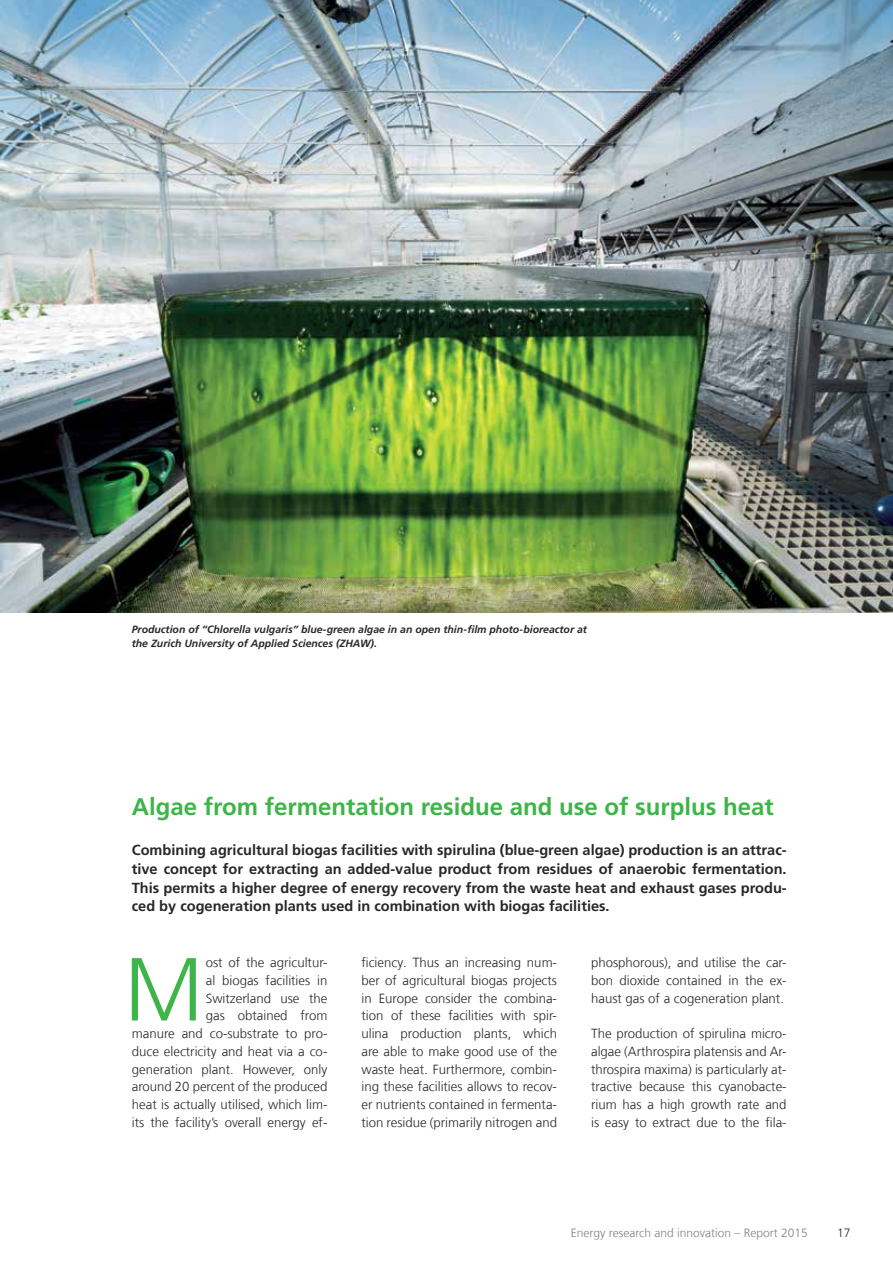
<style>
.page{position:relative;width:893px;height:1263px;background:#fff}
.page>*{position:absolute;margin:0;border:0;box-sizing:border-box;transform-origin:0 0}
.t1{font:300 89.25px "Frutiger LT Com";color:#3db549}
.t2{font:700 24px "Frutiger LT Com";color:#3db549}
.t3{font:700 14.55px/18.8px "Frutiger LT Com";color:#292829;text-align:justify}
.t4{font:300 13.2px/17.7px "Frutiger LT Com";color:#292829;text-align:justify}
.t5{font:300 12px "Frutiger LT Com";color:#808285}
.t6{font:300 12px "Frutiger LT Com";color:#292829}
.t7{font:italic 700 10.5px/13.5px "Frutiger LT Com";color:#292829}
</style>
<div class="page">
<img style="left:0;top:0;width:893px;height:612px">
<p class="t7" style="left:132px;top:623px;width:457px">Production of “Chlorella vulgaris” blue-green algae in an open thin-film photo-bioreactor at the Zurich University of Applied Sciences (ZHAW).</p>
<h2 class="t2" style="left:132px;top:793px;width:643px">Algae from fermentation residue and use of surplus heat</h2>
<p class="t3" style="left:132px;top:841px;width:656px">Combining agricultural biogas facilities with spirulina (blue-green algae) production is an attrac&shy;tive concept for extracting an added-value product from residues of anaerobic fermentation.<br>This permits a higher degree of energy recovery from the waste heat and exhaust gases produ&shy;ced by cogeneration plants used in combination with biogas facilities.</p>
<p class="t4" style="left:132px;top:954px;width:197px;text-align:right">ost of the agricultur-<br>al biogas facilities in<br>Switzerland use the<br>gas obtained from<br>manure and co-substrate to pro&shy;duce electricity and heat via a co&shy;generation plant. However, only around 20 percent of the produced heat is actually utilised, which lim&shy;its the facility’s overall energy ef-</p>
<p class="t4" style="left:361px;top:954px;width:197px">ficiency. Thus an increasing num&shy;ber of agricultural biogas projects in Europe consider the combina&shy;tion of these facilities with spir&shy;ulina production plants, which are able to make good use of the waste heat. Furthermore, combin&shy;ing these facilities allows to recov&shy;er nutrients contained in fermenta&shy;tion residue (primarily nitrogen and</p>
<p class="t4" style="left:591px;top:954px;width:197px">phosphorous), and utilise the car&shy;bon dioxide contained in the ex&shy;haust gas of a cogeneration plant.</p>
<h1 class="t1" style="left:124px;top:938px;width:81px">M</h1>
<p class="t4" style="left:591px;top:1025px;width:197px">The production of spirulina micro&shy;algae (Arthrospira platensis and Ar&shy;throspira maxima) is particularly at&shy;tractive because this cyanobacte&shy;rium has a high growth rate and is easy to extract due to the fila-</p>
<p class="t5" style="left:571px;top:1226px;width:238px">Energy research and innovation – Report 2015</p>
<p class="t6" style="left:837px;top:1226px;width:15px">17</p>
</div>
